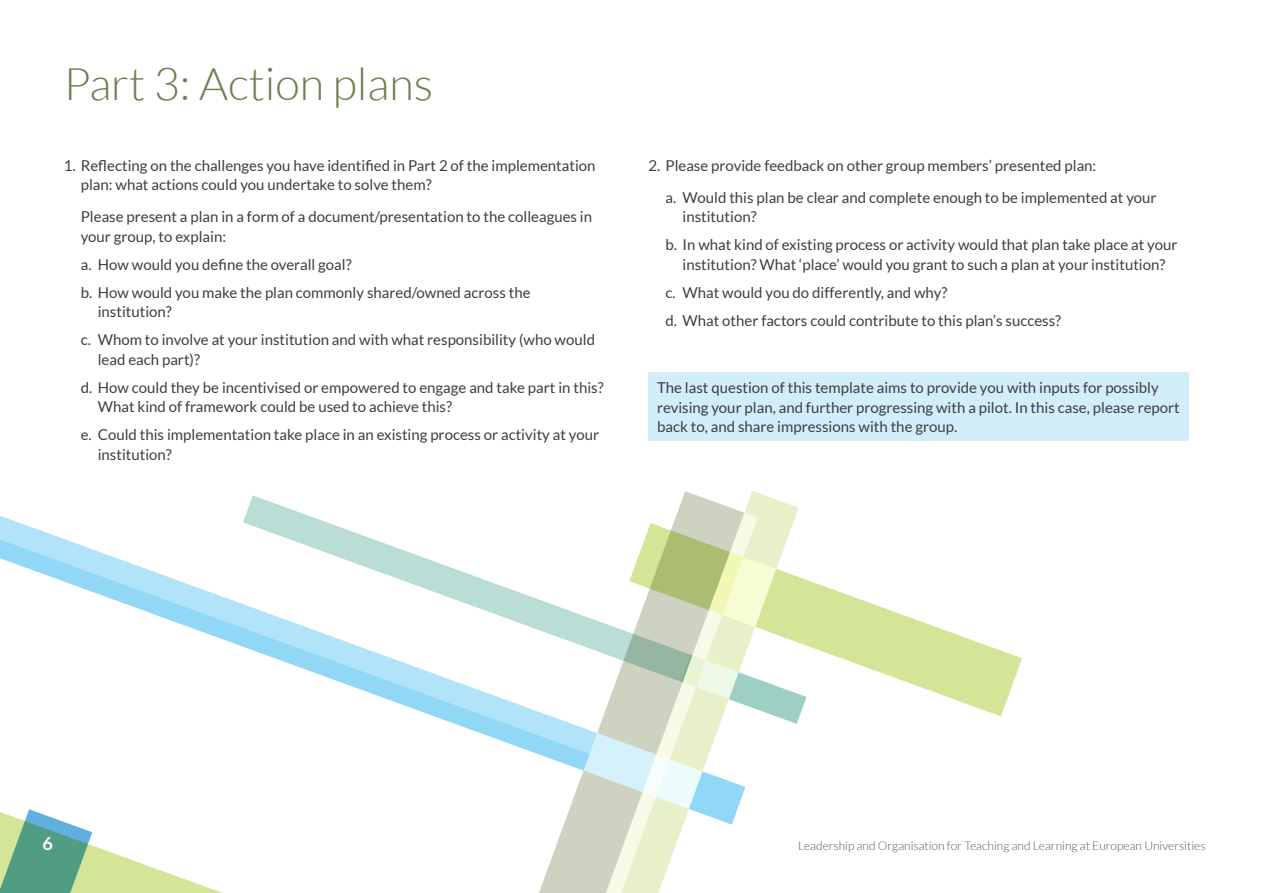
<style>
.page{position:relative;width:1263px;height:893px;background:#fff}
.page>*{position:absolute;margin:0;border:0;box-sizing:border-box;transform-origin:0 0}
.Titles{font:300 45px "Lato";color:#6b814f}
.t1{font:700 18px "Lato";color:#fff}
.Body_text{font:15px/19.5px "Lato";color:#3e3e3f}
.List_text_no_number{font:15px/19.5px "Lato";color:#3e3e3f}
.t2{font:300 12px "Lato";color:#57585a}
</style>
<div class="page">
<svg style="left:0;top:825px;width:222px;height:68px"></svg>
<svg style="left:806px;top:579px;width:216px;height:137px"></svg>
<svg style="left:0;top:495px;width:502px;height:330px"></svg>
<svg style="left:502px;top:491px;width:296px;height:402px"></svg>
<div style="left:648px;top:373px;width:540px;height:68px;background:#d2eefb"></div>
<p class="Titles" style="left:64px;top:60px;width:371px">Part 3: Action plans</p>
<p class="Body_text" style="left:81px;top:155px;width:516px;text-indent:-17px">1. Reflecting on the challenges you have identified in Part 2 of the implementation plan: what actions could you undertake to solve them?</p>
<p class="List_text_no_number" style="left:81px;top:207px;width:513px">Please present a plan in a form of a document/presentation to the colleagues in your group, to explain:</p>
<p class="Body_text" style="left:81px;top:254px;width:272px">a. How would you define the overall goal?</p>
<p class="Body_text" style="left:98px;top:282px;width:434px;text-indent:-17px">b. How would you make the plan commonly shared/owned across the institution?</p>
<p class="Body_text" style="left:98px;top:330px;width:499px;text-indent:-17px">c. Whom to involve at your institution and with what responsibility (who would lead each part)?</p>
<p class="Body_text" style="left:98px;top:377px;width:507px;text-indent:-17px">d. How could they be incentivised or empowered to engage and take part in this?<br>What kind of framework could be used to achieve this?</p>
<p class="Body_text" style="left:98px;top:425px;width:503px;text-indent:-17px">e. Could this implementation take place in an existing process or activity at your institution?</p>
<p class="Body_text" style="left:648px;top:155px;width:449px">2. Please provide feedback on other group members’ presented plan:</p>
<p class="Body_text" style="left:682px;top:187px;width:476px;text-indent:-17px">a. Would this plan be clear and complete enough to be implemented at your institution?</p>
<p class="Body_text" style="left:665px;top:235px;width:513px;text-align:center">b. In what kind of existing process or activity would that plan take place at your institution? What ‘place’ would you grant to such a plan at your institution?</p>
<p class="Body_text" style="left:665px;top:282px;width:283px">c. What would you do differently, and why?</p>
<p class="Body_text" style="left:665px;top:310px;width:397px">d. What other factors could contribute to this plan’s success?</p>
<p class="Body_text" style="left:657px;top:378px;width:524px">The last question of this template aims to provide you with inputs for possibly revising your plan, and further progressing with a pilot. In this case, please report back to, and share impressions with the group.</p>
<p class="t1" style="left:43px;top:834px;width:12px">6</p>
<p class="t2" style="left:798px;top:840px;width:409px">Leadership and Organisation for Teaching and Learning at European Universities</p>
</div>
